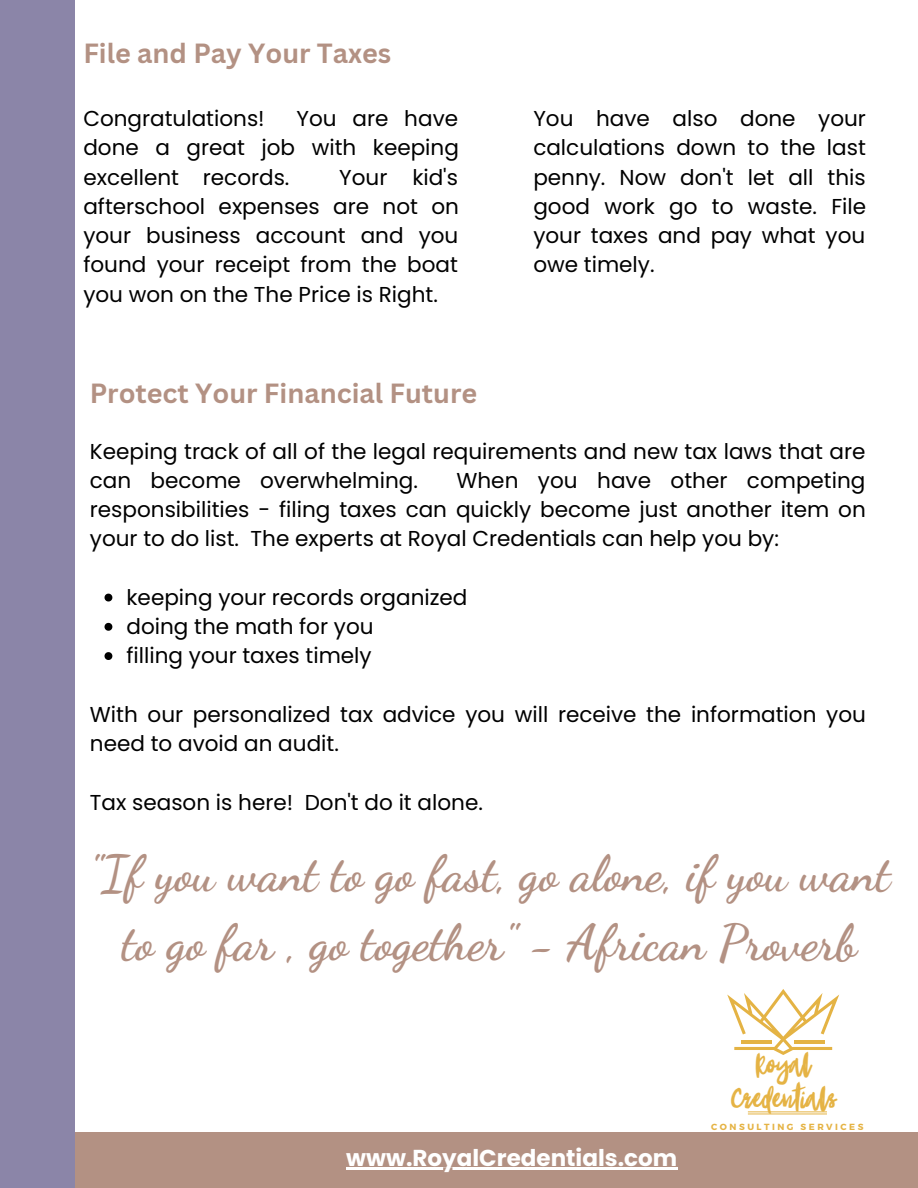
<style>
.page{position:relative;width:918px;height:1188px;background:#fff}
.page>*{position:absolute;margin:0;border:0;box-sizing:border-box;transform-origin:0 0}
.t1{font:700 49.2px/68.7px "Dancing Script";color:#b39183;text-align:center}
.t2{font:700 27px "Canva Sans";color:#b39183}
.t3{font:24.6px/34.3px "Portobesto";letter-spacing:.03em;color:#e5b344;text-align:center}
.t4{font:700 23.1px "Poppins";color:#fff}
.t5{font:21.6px/29.2px "Poppins";color:#000;text-align:justify}
.t6{font:700 8.85px "Montserrat";letter-spacing:.285em;color:#e5b344}
</style>
<div class="page">
<svg style="left:105px;top:594px;width:7px;height:8px"></svg>
<svg style="left:105px;top:623px;width:7px;height:8px"></svg>
<svg style="left:105px;top:652px;width:7px;height:8px"></svg>
<div style="left:0;top:1132px;width:917px;height:56px;background:#b39183"></div>
<hr style="left:346px;top:1168px;width:331px;height:2px;background:#fff">
<svg style="left:727px;top:989px;width:112px;height:66px"></svg>
<hr style="left:742px;top:1041px;width:30px;height:3px;background:#e4b344">
<hr style="left:794px;top:1041px;width:31px;height:3px;background:#e4b344">
<hr style="left:748px;top:1112px;width:79px;height:1px;background:#e4b344">
<hr style="left:748px;top:1114px;width:79px;height:1px;background:#e4b344">
<div style="left:0;top:0;width:75px;height:1188px;background:#8b85a8"></div>
<p class="t2" style="left:83px;top:35px;width:310px">File and Pay Your Taxes</p>
<p class="t5" style="left:83px;top:104px;width:183px">Congratulations!</p>
<p class="t5" style="left:83px;top:104px;width:377px;text-indent:213px">You are have done a great job with keeping excellent records.</p>
<p class="t5" style="left:83px;top:162px;width:377px;text-indent:256px">Your kid's afterschool expenses are not on your business account and you found your receipt from the boat you won on the The Price is Right.</p>
<p class="t2" style="left:90px;top:375px;width:389px">Protect Your Financial Future</p>
<p class="t5" style="left:533px;top:104px;width:334px">You have also done your calculations down to the last penny. Now don't let all this good work go to waste. File your taxes and pay what you owe timely.</p>
<p class="t5" style="left:90px;top:436px;width:777px">Keeping track of all of the legal requirements and new tax laws that are can become overwhelming.</p>
<p class="t5" style="left:90px;top:466px;width:777px;text-indent:367px">When you have other competing responsibilities - filing taxes can quickly become just another item on your to do list. The experts at Royal Credentials can help you by:</p>
<p class="t5" style="left:127px;top:583px;width:343px;text-align:left">keeping your records organized doing the math for you<br>filling your taxes timely</p>
<p class="t5" style="left:90px;top:700px;width:778px">With our personalized tax advice you will receive the information you need to avoid an audit.</p>
<p class="t5" style="left:90px;top:787px;width:395px">Tax season is here! Don't do it alone.</p>
<h1 class="t1" style="left:88px;top:840px;width:803px">"If you want to go fast, go alone, if you want to go far , go together" - African Proverb</h1>
<p class="t4" style="left:346px;top:1141px;width:333px">www.RoyalCredentials.com</p>
<p class="t3" style="left:731px;top:1046px;width:107px">Royal<br>Credentials</p>
<p class="t6" style="left:711px;top:1121px;width:154px">CONSULTING SERVICES</p>
</div>
